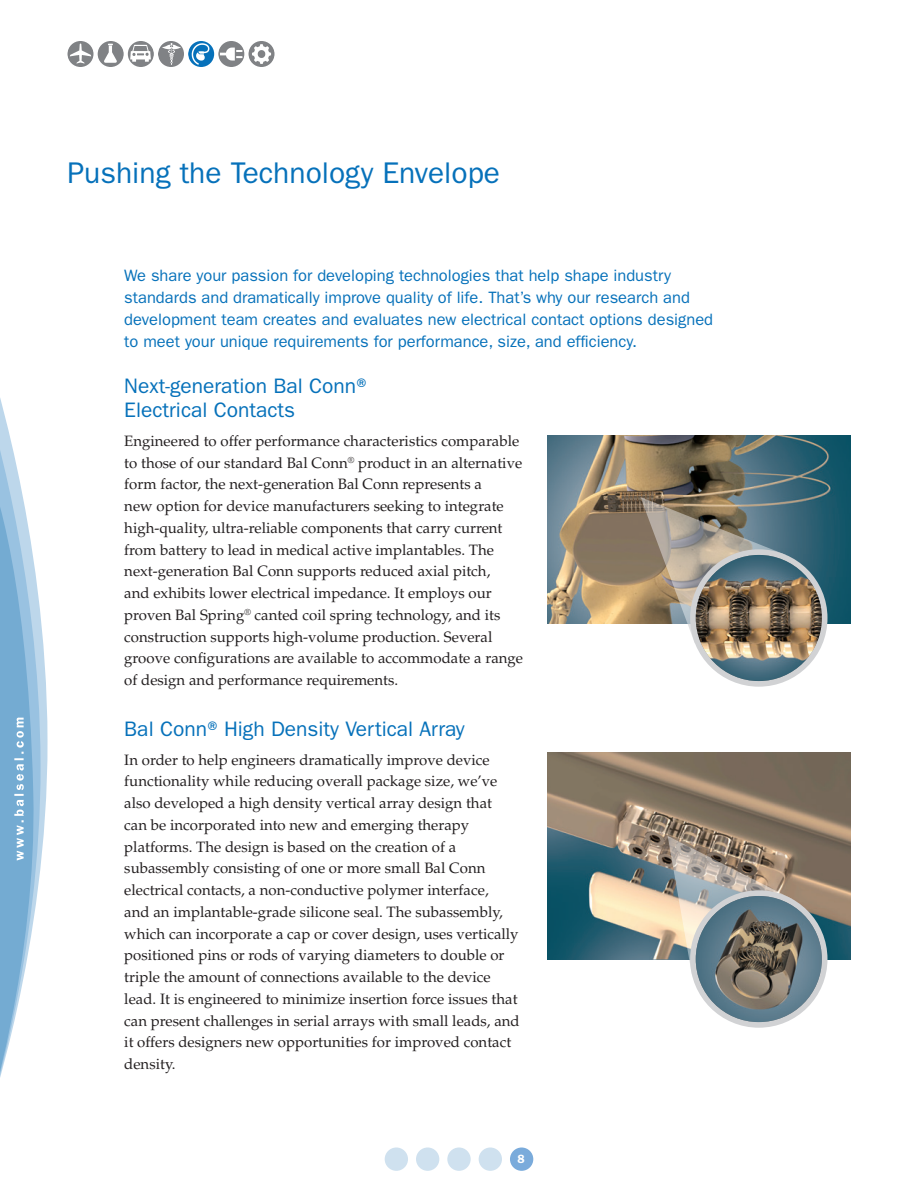
<style>
.page{position:relative;width:918px;height:1188px;background:#fff}
.page>*{position:absolute;margin:0;border:0;box-sizing:border-box;transform-origin:0 0}
.TITLE_HEAD{font:30px "ITC Franklin Gothic Std";color:#0671ba}
.HEAD_-_FRANKLIN{font:21px/24px "ITC Franklin Gothic Std";color:#0671ba}
.BODY_-_SERIF_-_PALAT{font:16.5px/21.8px "ITC Franklin Gothic Std";color:#0671ba}
.BODY_-_SERIF_-_PALAT-2{font:15px/21.8px "Palatino LT Std";color:#231f20}
.t1{font:600 12px "ITC Franklin Gothic Std";color:#fff}
</style>
<div class="page">
<div style="left:385px;top:1148px;width:23px;height:23px;background:#cfe1ef;border-radius:50%"></div>
<div style="left:416px;top:1148px;width:23px;height:23px;background:#cfe1ef;border-radius:50%"></div>
<div style="left:447px;top:1148px;width:24px;height:23px;background:#cfe1ef;border-radius:50%"></div>
<div style="left:479px;top:1148px;width:23px;height:23px;background:#cfe1ef;border-radius:50%"></div>
<div style="left:510px;top:1148px;width:23px;height:23px;background:#7aabdb;border-radius:50%"></div>
<img style="left:249px;top:41px;width:26px;height:26px;border-radius:13px">
<img style="left:218px;top:41px;width:26px;height:26px;border-radius:13px">
<img style="left:158px;top:41px;width:26px;height:26px;border-radius:13px">
<img style="left:188px;top:41px;width:26px;height:26px;border-radius:13px">
<img style="left:128px;top:41px;width:26px;height:26px;border-radius:13px">
<img style="left:98px;top:41px;width:26px;height:26px;border-radius:13px">
<img style="left:68px;top:41px;width:26px;height:26px;border-radius:13px">
<svg style="left:0;top:398px;width:48px;height:679px"></svg>
<img style="left:548px;top:435px;width:302px;height:189px">
<svg style="left:640px;top:497px;width:146px;height:144px;background:#999488"></svg>
<div style="left:690px;top:549px;width:137px;height:138px;background:#d1d2d4;border-radius:50%"></div>
<img style="left:696px;top:555px;width:126px;height:126px;border-radius:63px">
<img style="left:548px;top:753px;width:302px;height:206px">
<svg style="left:668px;top:836px;width:125px;height:138px;background:#ada294"></svg>
<div style="left:690px;top:890px;width:137px;height:138px;background:#d1d2d4;border-radius:50%"></div>
<img style="left:696px;top:896px;width:126px;height:126px;border-radius:63px">
<p class="TITLE_HEAD" style="left:68px;top:155px;width:434px">Pushing the Technology Envelope</p>
<p class="BODY_-_SERIF_-_PALAT" style="left:124px;top:265px;width:590px">We share your passion for developing technologies that help shape industry standards and dramatically improve quality of life. That’s why our research and development team creates and evaluates new electrical contact options designed to meet your unique requirements for performance, size, and efficiency.</p>
<p class="HEAD_-_FRANKLIN" style="left:124px;top:375px;width:249px">Next-generation Bal Conn®<br>Electrical Contacts</p>
<p class="BODY_-_SERIF_-_PALAT-2" style="left:124px;top:430px;width:400px">Engineered to offer performance characteristics comparable to those of our standard Bal Conn<sup>®</sup> product in an alternative form factor, the next-generation Bal Conn represents a<br>new option for device manufacturers seeking to integrate high-quality, ultra-reliable components that carry current from battery to lead in medical active implantables. The next-generation Bal Conn supports reduced axial pitch,<br>and exhibits lower electrical impedance. It employs our proven Bal Spring<sup>®</sup> canted coil spring technology, and its construction supports high-volume production. Several groove configurations are available to accommodate a range of design and performance requirements.</p>
<p class="HEAD_-_FRANKLIN" style="left:124px;top:717px;width:342px">Bal Conn® High Density Vertical Array</p>
<p class="BODY_-_SERIF_-_PALAT-2" style="left:124px;top:749px;width:397px">In order to help engineers dramatically improve device functionality while reducing overall package size, we’ve also developed a high density vertical array design that<br>can be incorporated into new and emerging therapy platforms. The design is based on the creation of a subassembly consisting of one or more small Bal Conn electrical contacts, a non-conductive polymer interface,<br>and an implantable-grade silicone seal. The subassembly, which can incorporate a cap or cover design, uses vertically positioned pins or rods of varying diameters to double or triple the amount of connections available to the device lead. It is engineered to minimize insertion force issues that can present challenges in serial arrays with small leads, and it offers designers new opportunities for improved contact density.</p>
<p class="t1" style="left:518px;top:1152px;width:9px">8</p>
</div>
